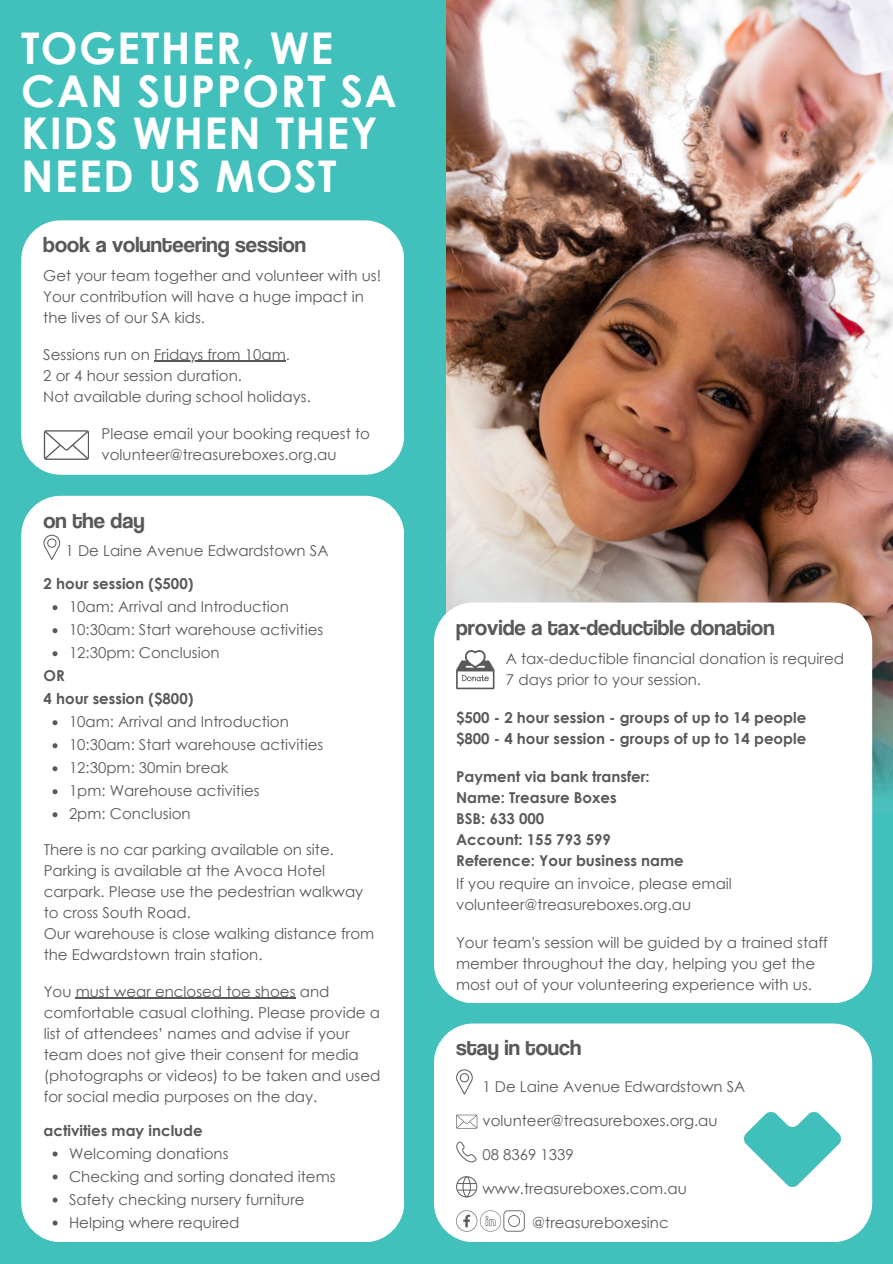
<style>
.page{position:relative;width:893px;height:1264px;background:#fff}
.page>*{position:absolute;margin:0;border:0;box-sizing:border-box;transform-origin:0 0}
.t1{font:700 43.8px/42.8px "Century Gothic";letter-spacing:.03em;color:#fff}
.t2{font:22.5px "Coolvetica Rg";color:#58595b}
.t3{font:15px/21px "Century Gothic";color:#58595b}
.t4{font:700 15px "Century Gothic";color:#58595b}
</style>
<div class="page">
<div style="left:0;top:0;width:892px;height:1263px;background:#42c0bb"></div>
<img style="left:446px;top:0;width:446px;height:469px">
<img style="left:446px;top:469px;width:446px;height:345px">
<div style="left:434px;top:1023px;width:438px;height:219px;background:#fff;border-radius:39px"></div>
<div style="left:434px;top:602px;width:438px;height:401px;background:#fff;border-radius:39px"></div>
<svg style="left:456px;top:650px;width:38px;height:39px"></svg>
<img style="left:744px;top:1112px;width:96px;height:74px">
<svg style="left:456px;top:1141px;width:21px;height:21px"></svg>
<svg style="left:456px;top:1114px;width:21px;height:14px"></svg>
<svg style="left:456px;top:1176px;width:21px;height:21px"></svg>
<svg style="left:456px;top:1210px;width:68px;height:21px"></svg>
<svg style="left:456px;top:1069px;width:16px;height:25px"></svg>
<div style="left:21px;top:220px;width:383px;height:255px;background:#fff;border-radius:39px"></div>
<hr style="left:154px;top:360px;width:132px;height:1px;background:#58595b">
<svg style="left:44px;top:430px;width:45px;height:29px"></svg>
<div style="left:21px;top:496px;width:383px;height:745px;background:#fff;border-radius:39px"></div>
<hr style="left:76px;top:997px;width:220px;height:1px;background:#58595b">
<svg style="left:52px;top:605px;width:5px;height:5px"></svg>
<svg style="left:52px;top:628px;width:5px;height:5px"></svg>
<svg style="left:52px;top:651px;width:5px;height:5px"></svg>
<svg style="left:52px;top:720px;width:5px;height:5px"></svg>
<svg style="left:52px;top:743px;width:5px;height:5px"></svg>
<svg style="left:52px;top:766px;width:5px;height:5px"></svg>
<svg style="left:52px;top:789px;width:5px;height:5px"></svg>
<svg style="left:52px;top:812px;width:5px;height:5px"></svg>
<svg style="left:53px;top:1151px;width:5px;height:5px"></svg>
<svg style="left:53px;top:1174px;width:5px;height:5px"></svg>
<svg style="left:53px;top:1197px;width:5px;height:5px"></svg>
<svg style="left:53px;top:1220px;width:5px;height:5px"></svg>
<svg style="left:43px;top:534px;width:17px;height:26px"></svg>
<p class="t1" style="left:21px;top:25px;width:377px">TOGETHER, WE<br>CAN SUPPORT SA<br>KIDS WHEN THEY<br>NEED US MOST</p>
<p class="t2" style="left:43px;top:230px;width:264px">book a volunteering session</p>
<p class="t3" style="left:43px;top:264px;width:339px">Get your team together and volunteer with us!<br>Your contribution will have a huge impact in the lives of our SA kids.</p>
<p class="t3" style="left:43px;top:343px;width:248px">Sessions run on Fridays from 10am.</p>
<p class="t3" style="left:43px;top:364px;width:200px">2 or 4 hour session duration.</p>
<p class="t3" style="left:43px;top:385px;width:269px">Not available during school holidays.</p>
<p class="t3" style="left:101px;top:422px;width:270px">Please email your booking request to</p>
<p class="t3" style="left:101px;top:443px;width:236px">volunteer@treasureboxes.org.au</p>
<p class="t2" style="left:43px;top:506px;width:103px">on the day</p>
<p class="t3" style="left:66px;top:540px;width:264px">1 De Laine Avenue Edwardstown SA</p>
<p class="t4" style="left:43px;top:574px;width:151px">2 hour session ($500)</p>
<p class="t3" style="left:69px;top:595px;width:221px">10am: Arrival and Introduction</p>
<p class="t3" style="left:69px;top:618px;width:256px">10:30am: Start warehouse activities</p>
<p class="t3" style="left:69px;top:641px;width:152px">12:30pm: Conclusion</p>
<p class="t4" style="left:43px;top:666px;width:23px">OR</p>
<p class="t4" style="left:43px;top:689px;width:151px">4 hour session ($800)</p>
<p class="t3" style="left:69px;top:710px;width:221px">10am: Arrival and Introduction</p>
<p class="t3" style="left:69px;top:733px;width:256px">10:30am: Start warehouse activities</p>
<p class="t3" style="left:69px;top:756px;width:161px">12:30pm: 30min break</p>
<p class="t3" style="left:69px;top:779px;width:192px">1pm: Warehouse activities</p>
<p class="t3" style="left:69px;top:802px;width:123px">2pm: Conclusion</p>
<p class="t3" style="left:44px;top:838px;width:321px">There is no car parking available on site.<br>Parking is available at the Avoca Hotel carpark. Please use the pedestrian walkway to cross South Road.</p>
<p class="t3" style="left:44px;top:922px;width:332px">Our warehouse is close walking distance from the Edwardstown train station.</p>
<p class="t3" style="left:44px;top:980px;width:338px">You must wear enclosed toe shoes and comfortable casual clothing. Please provide a list of attendees’ names and advise if your team does not give their consent for media (photographs or videos) to be taken and used for social media purposes on the day.</p>
<p class="t4" style="left:44px;top:1120px;width:161px">activities may include</p>
<p class="t3" style="left:69px;top:1142px;width:161px">Welcoming donations</p>
<p class="t3" style="left:69px;top:1165px;width:268px">Checking and sorting donated items</p>
<p class="t3" style="left:69px;top:1188px;width:237px">Safety checking nursery furniture</p>
<p class="t3" style="left:69px;top:1211px;width:172px">Helping where required</p>
<p class="t2" style="left:456px;top:612px;width:320px">provide a tax-deductible donation</p>
<p class="t3" style="left:506px;top:647px;width:339px">A tax-deductible financial donation is required</p>
<p class="t3" style="left:506px;top:668px;width:197px">7 days prior to your session.</p>
<p class="t4" style="left:456px;top:708px;width:352px">$500 - 2 hour session - groups of up to 14 people</p>
<p class="t4" style="left:456px;top:729px;width:352px">$800 - 4 hour session - groups of up to 14 people</p>
<p class="t4" style="left:456px;top:766px;width:195px">Payment via bank transfer:</p>
<p class="t4" style="left:456px;top:787px;width:162px">Name: Treasure Boxes</p>
<p class="t4" style="left:456px;top:808px;width:90px">BSB: 633 000</p>
<p class="t4" style="left:456px;top:829px;width:156px">Account: 155 793 599</p>
<p class="t4" style="left:456px;top:850px;width:229px">Reference: Your business name</p>
<p class="t3" style="left:456px;top:872px;width:277px">If you require an invoice, please email volunteer@treasureboxes.org.au</p>
<p class="t3" style="left:456px;top:931px;width:373px">Your team's session will be guided by a trained staff member throughout the day, helping you get the most out of your volunteering experience with us.</p>
<p class="t2" style="left:456px;top:1033px;width:127px">stay in touch</p>
<p class="t3" style="left:482px;top:1075px;width:264px">1 De Laine Avenue Edwardstown SA</p>
<p class="t3" style="left:482px;top:1109px;width:236px">volunteer@treasureboxes.org.au</p>
<p class="t3" style="left:482px;top:1143px;width:93px">08 8369 1339</p>
<p class="t3" style="left:482px;top:1177px;width:206px">www.treasureboxes.com.au</p>
<p class="t3" style="left:532px;top:1211px;width:138px">@treasureboxesinc</p>
</div>
